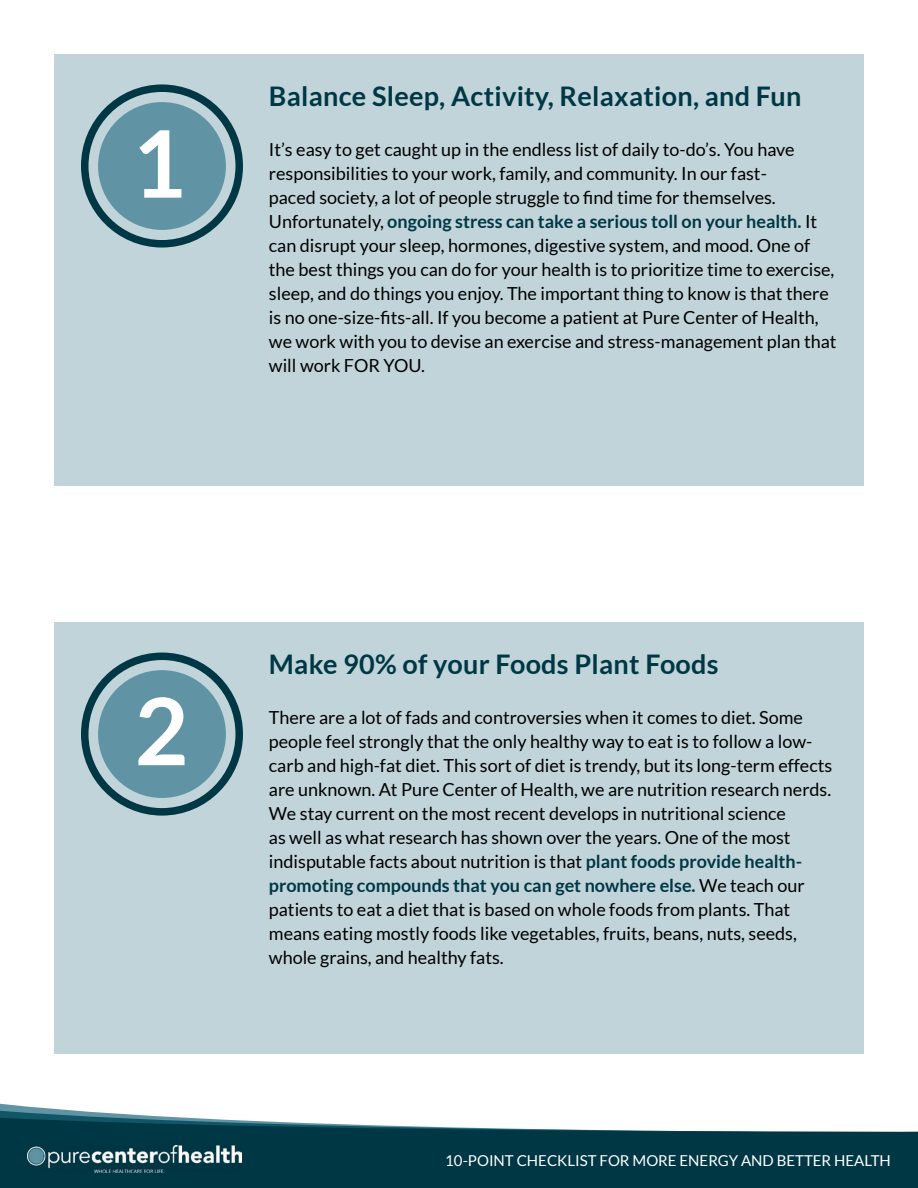
<style>
.page{position:relative;width:918px;height:1188px;background:#fff}
.page>*{position:absolute;margin:0;border:0;box-sizing:border-box;transform-origin:0 0}
.t1{font:700 93px "Lato";color:#fff}
.t2{font:700 27px "Lato";letter-spacing:.01em;color:#003744}
.t3{font:18px/24px "Lato";color:#000}
.t4{font:15px "Lato";color:#fff}
.s1{font-weight:700;color:#003744}
</style>
<div class="page">
<svg style="left:0;top:1111px;width:191px;height:7px"></svg>
<svg style="left:0;top:1118px;width:918px;height:70px;background:#20515c"></svg>
<img style="left:27px;top:1146px;width:215px;height:27px">
<div style="left:54px;top:622px;width:810px;height:432px;background:#c0d4da"></div>
<div style="left:54px;top:54px;width:810px;height:432px;background:#c0d4da"></div>
<div style="left:81px;top:653px;width:162px;height:163px;border:8px solid #003744;border-radius:50%"></div>
<div style="left:98px;top:670px;width:128px;height:128px;background:#6094a4;border-radius:50%"></div>
<div style="left:81px;top:84px;width:162px;height:164px;border:8px solid #003744;border-radius:50%"></div>
<div style="left:98px;top:102px;width:128px;height:128px;background:#6094a4;border-radius:50%"></div>
<h1 class="t1" style="left:132px;top:111px;width:55px">1</h1>
<h2 class="t2" style="left:269px;top:81px;width:534px">Balance Sleep, Activity, Relaxation, and Fun</h2>
<p class="t3" style="left:269px;top:138px;width:569px">It’s easy to get caught up in the endless list of daily to-do’s. You have responsibilities to your work, family, and community. In our fast-<br>paced society, a lot of people struggle to find time for themselves.<br>Unfortunately, <span class="s1">ongoing stress can take a serious toll on your health.</span> It can disrupt your sleep, hormones, digestive system, and mood. One of the best things you can do for your health is to prioritize time to exercise, sleep, and do things you enjoy. The important thing to know is that there is no one-size-fits-all. If you become a patient at Pure Center of Health, we work with you to devise an exercise and stress-management plan that will work FOR YOU.</p>
<h1 class="t1" style="left:134px;top:678px;width:55px">2</h1>
<h2 class="t2" style="left:269px;top:649px;width:451px">Make 90% of your Foods Plant Foods</h2>
<p class="t3" style="left:269px;top:706px;width:565px">There are a lot of fads and controversies when it comes to diet. Some people feel strongly that the only healthy way to eat is to follow a low&shy;carb and high-fat diet. This sort of diet is trendy, but its long-term effects are unknown. At Pure Center of Health, we are nutrition research nerds.<br>We stay current on the most recent develops in nutritional science<br>as well as what research has shown over the years. One of the most indisputable facts about nutrition is that <span class="s1">plant foods provide health&shy;promoting compounds that you can get nowhere else.</span> We teach our patients to eat a diet that is based on whole foods from plants. That means eating mostly foods like vegetables, fruits, beans, nuts, seeds, whole grains, and healthy fats.</p>
<p class="t4" style="left:445px;top:1153px;width:447px">10-POINT CHECKLIST FOR MORE ENERGY AND BETTER HEALTH</p>
</div>
